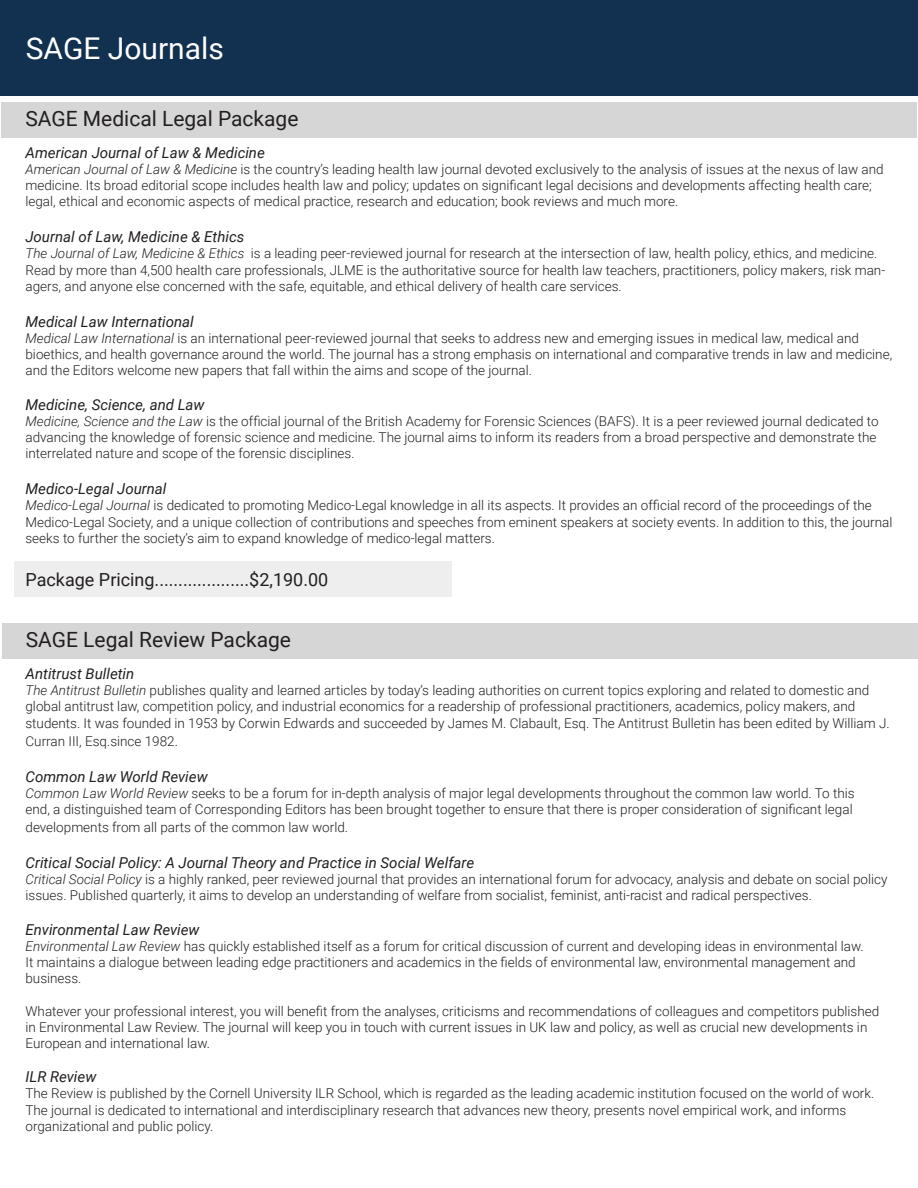
<style>
.page{position:relative;width:918px;height:1188px;background:#fff}
.page>*{position:absolute;margin:0;border:0;box-sizing:border-box;transform-origin:0 0}
.t1{font:30px "Roboto";color:#fff}
.t2{font:21px "Roboto";color:#231f20}
.t3{font:18px "Roboto";color:#231f20}
.t4{font:italic 15px "Roboto";color:#231f20}
.t5{font:300 13.5px/16.2px "Roboto";color:#231f20}
.s1{font-style:italic}
</style>
<div class="page">
<div style="left:14px;top:562px;width:438px;height:35px;background:#eee"></div>
<div style="left:3px;top:624px;width:915px;height:35px;background:#d6d6d6"></div>
<div style="left:2px;top:102px;width:915px;height:35px;background:#d6d6d6"></div>
<div style="left:0;top:1px;width:918px;height:95px;background:#123150"></div>
<p class="t1" style="left:26px;top:28px;width:200px">SAGE Journals</p>
<p class="t2" style="left:26px;top:103px;width:275px">SAGE Medical Legal Package</p>
<p class="t4" style="left:26px;top:142px;width:241px">American Journal of Law &amp; Medicine</p>
<p class="t5" style="left:26px;top:160px;width:860px"><span class="s1">American Journal of Law &amp; Medicine</span> is the country’s leading health law journal devoted exclusively to the analysis of issues at the nexus of law and medicine. Its broad editorial scope includes health law and policy; updates on significant legal decisions and developments affecting health care; legal, ethical and economic aspects of medical practice, research and education; book reviews and much more.</p>
<p class="t4" style="left:26px;top:226px;width:220px">Journal of Law, Medicine &amp; Ethics</p>
<p class="t5" style="left:26px;top:245px;width:861px"><span class="s1">The Journal of Law, Medicine &amp; Ethics</span> is a leading peer-reviewed journal for research at the intersection of law, health policy, ethics, and medicine.<br>Read by more than 4,500 health care professionals, JLME is the authoritative source for health law teachers, practitioners, policy makers, risk man&shy;agers, and anyone else concerned with the safe, equitable, and ethical delivery of health care services.</p>
<p class="t4" style="left:26px;top:311px;width:170px">Medical Law International</p>
<p class="t5" style="left:26px;top:330px;width:868px"><span class="s1">Medical Law International</span> is an international peer-reviewed journal that seeks to address new and emerging issues in medical law, medical and bioethics, and health governance around the world. The journal has a strong emphasis on international and comparative trends in law and medicine, and the Editors welcome new papers that fall within the aims and scope of the journal.</p>
<p class="t4" style="left:26px;top:394px;width:181px">Medicine, Science, and Law</p>
<p class="t5" style="left:26px;top:412px;width:855px"><span class="s1">Medicine, Science and the Law</span> is the official journal of the British Academy for Forensic Sciences (BAFS). It is a peer reviewed journal dedicated to advancing the knowledge of forensic science and medicine. The journal aims to inform its readers from a broad perspective and demonstrate the interrelated nature and scope of the forensic disciplines.</p>
<p class="t4" style="left:26px;top:478px;width:143px">Medico-Legal Journal</p>
<p class="t5" style="left:26px;top:497px;width:868px"><span class="s1">Medico-Legal Journal</span> is dedicated to promoting Medico-Legal knowledge in all its aspects. It provides an official record of the proceedings of the<br>Medico-Legal Society, and a unique collection of contributions and speeches from eminent speakers at society events. In addition to this, the journal seeks to further the society’s aim to expand knowledge of medico-legal matters.</p>
<p class="t3" style="left:26px;top:567px;width:304px">Package Pricing....................$2,190.00</p>
<p class="t2" style="left:26px;top:625px;width:267px">SAGE Legal Review Package</p>
<p class="t4" style="left:26px;top:663px;width:110px">Antitrust Bulletin</p>
<p class="t5" style="left:26px;top:682px;width:866px"><span class="s1">The Antitrust Bulletin</span> publishes quality and learned articles by today’s leading authorities on current topics exploring and related to domestic and global antitrust law, competition policy, and industrial economics for a readership of professional practitioners, academics, policy makers, and students. It was founded in 1953 by Corwin Edwards and succeeded by James M. Clabault, Esq. The Antitrust Bulletin has been edited by William J.</p>
<p class="t5" style="left:26px;top:732px;width:154px">Curran III, Esq.since 1982.</p>
<p class="t4" style="left:26px;top:766px;width:184px">Common Law World Review</p>
<p class="t5" style="left:26px;top:784px;width:831px"><span class="s1">Common Law World Review</span> seeks to be a forum for in-depth analysis of major legal developments throughout the common law world. To this end, a distinguished team of Corresponding Editors has been brought together to ensure that there is proper consideration of significant legal</p>
<p class="t5" style="left:26px;top:819px;width:324px">developments from all parts of the common law world.</p>
<p class="t4" style="left:26px;top:852px;width:450px">Critical Social Policy: A Journal Theory and Practice in Social Welfare</p>
<p class="t5" style="left:26px;top:871px;width:864px"><span class="s1">Critical Social Policy</span> is a highly ranked, peer reviewed journal that provides an international forum for advocacy, analysis and debate on social policy issues. Published quarterly, it aims to develop an understanding of welfare from socialist, feminist, anti-racist and radical perspectives.</p>
<p class="t4" style="left:26px;top:919px;width:176px">Environmental Law Review</p>
<p class="t5" style="left:26px;top:937px;width:840px"><span class="s1">Environmental Law Review</span> has quickly established itself as a forum for critical discussion of current and developing ideas in environmental law.<br>It maintains a dialogue between leading edge practitioners and academics in the fields of environmental law, environmental management and business.</p>
<p class="t5" style="left:26px;top:1002px;width:855px">Whatever your professional interest, you will benefit from the analyses, criticisms and recommendations of colleagues and competitors published in Environmental Law Review. The journal will keep you in touch with current issues in UK law and policy, as well as crucial new developments in<br>European and international law.</p>
<p class="t4" style="left:26px;top:1066px;width:72px">ILR Review</p>
<p class="t5" style="left:26px;top:1085px;width:850px">The Review is published by the Cornell University ILR School, which is regarded as the leading academic institution focused on the world of work.<br>The journal is dedicated to international and interdisciplinary research that advances new theory, presents novel empirical work, and informs organizational and public policy.</p>
</div>
